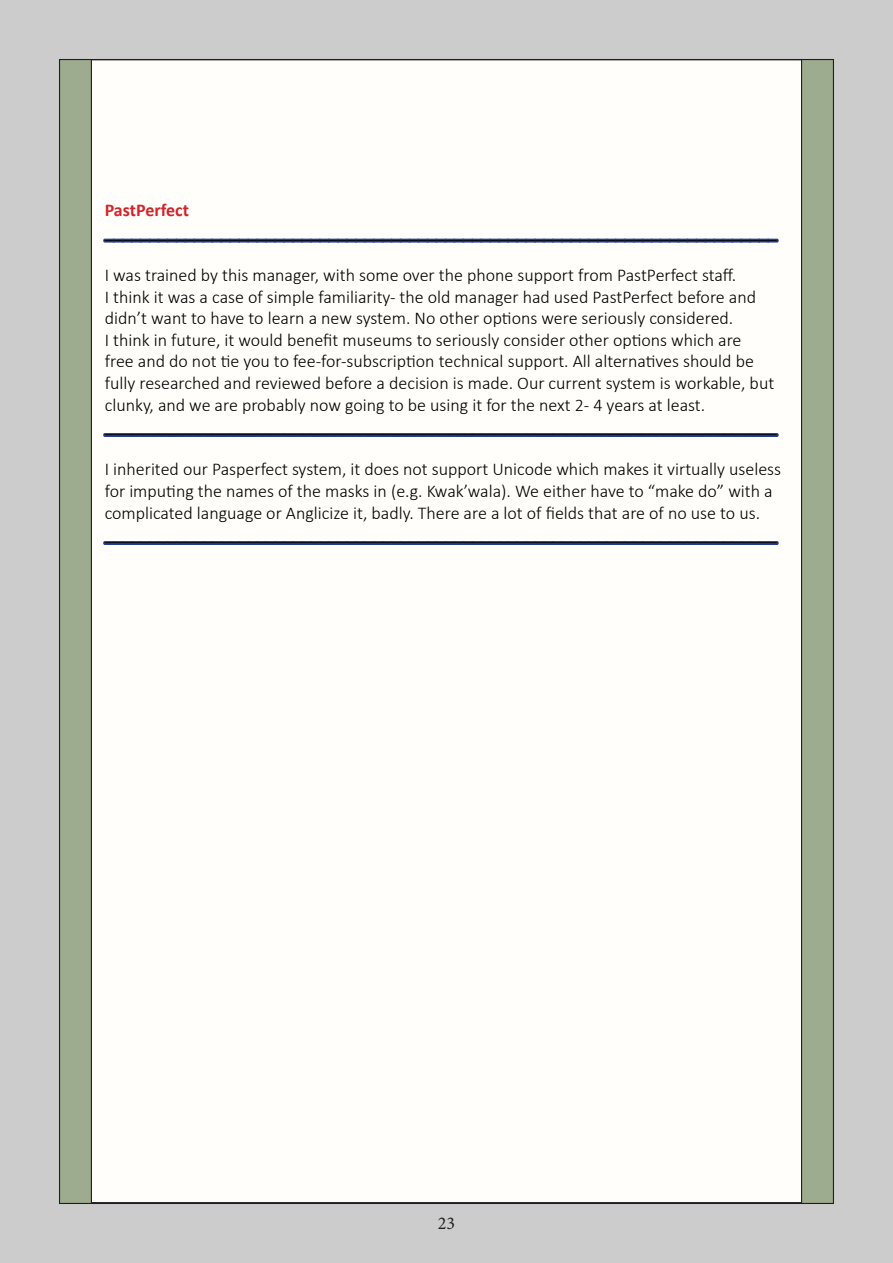
<style>
.page{position:relative;width:893px;height:1263px;background:#cdcccd}
.page>*{position:absolute;margin:0;border:0;box-sizing:border-box;transform-origin:0 0}
.t1{font:300 18px/21.6px "Calibri";color:#000}
.t2{font:700 18px "Calibri";color:#d1232a}
.t3{font:18px "Minion Pro";color:#231f20}
</style>
<div class="page">
<div style="left:60px;top:60px;width:773px;height:1143px;background:#9dac8e"></div>
<div style="left:91px;top:60px;width:710px;height:1142px;background:#fffefa"></div>
<svg style="left:103px;top:238px;width:676px;height:5px;background:#5165a3"></svg>
<svg style="left:103px;top:433px;width:676px;height:4px;background:#27418f"></svg>
<svg style="left:103px;top:541px;width:676px;height:4px;background:#29428f"></svg>
<p class="t2" style="left:105px;top:199px;width:86px">PastPerfect</p>
<p class="t1" style="left:105px;top:220px;width:674px">___________________________________________________________________________</p>
<p class="t1" style="left:105px;top:263px;width:633px">I was trained by this manager, with some over the phone support from PastPerfect staff.</p>
<p class="t1" style="left:105px;top:285px;width:653px">I think it was a case of simple familiarity- the old manager had used PastPerfect before and didn’t want to have to learn a new system. No other options were seriously considered.</p>
<p class="t1" style="left:105px;top:328px;width:671px">I think in future, it would benefit museums to seriously consider other options which are free and do not tie you to fee-for-subscription technical support. All alternatives should be fully researched and reviewed before a decision is made. Our current system is workable, but clunky, and we are probably now going to be using it for the next 2- 4 years at least.</p>
<p class="t1" style="left:105px;top:415px;width:674px">___________________________________________________________________________</p>
<p class="t1" style="left:105px;top:458px;width:678px">I inherited our Pasperfect system, it does not support Unicode which makes it virtually useless for imputing the names of the masks in (e.g. Kwak’wala). We either have to “make do” with a complicated language or Anglicize it, badly. There are a lot of fields that are of no use to us.</p>
<p class="t1" style="left:105px;top:523px;width:674px">___________________________________________________________________________</p>
<p class="t3" style="left:438px;top:1211px;width:19px">23</p>
</div>
